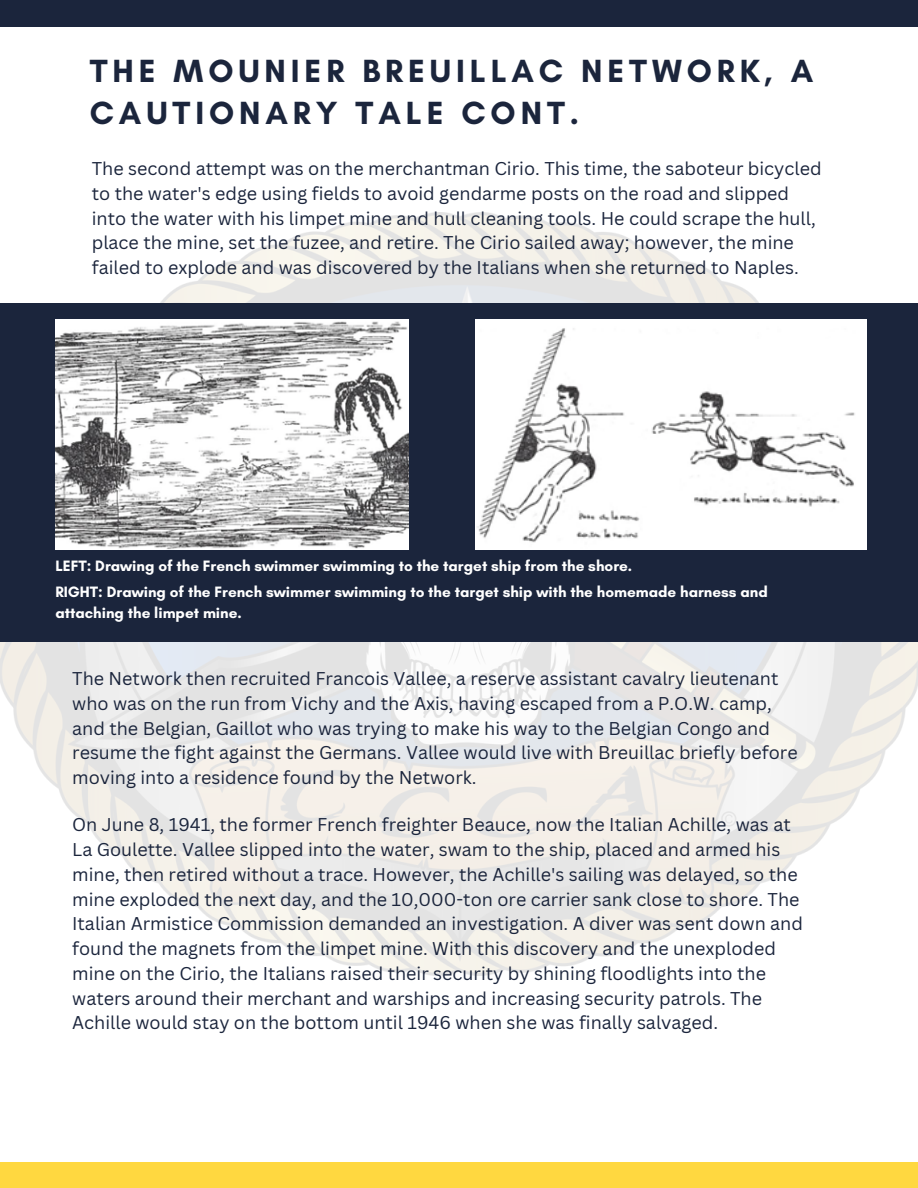
<style>
.page{position:relative;width:918px;height:1188px;background:#fff}
.page>*{position:absolute;margin:0;border:0;box-sizing:border-box;transform-origin:0 0}
.t1{font:700 32.7px/41.2px "Glacial Indifference";letter-spacing:.15em;color:#1b253c}
.t2{font:18px/24.8px "Canva Sans";color:#1b253c}
.t3{font:700 15.3px/21.3px "Glacial Indifference";color:#fff}
</style>
<div class="page">
<div style="left:0;top:0;width:918px;height:26px;background:#1b253c"></div>
<div style="left:0;top:1163px;width:918px;height:25px;background:#ffd840"></div>
<img style="left:0;top:213px;width:918px;height:762px">
<div style="left:0;top:304px;width:918px;height:338px;background:#1b253c"></div>
<img style="left:55px;top:319px;width:354px;height:231px">
<img style="left:475px;top:319px;width:392px;height:231px">
<h2 class="t1" style="left:90px;top:50px;width:725px">THE MOUNIER BREUILLAC NETWORK, A<br>CAUTIONARY TALE CONT.</h2>
<p class="t2" style="left:92px;top:156px;width:731px">The second attempt was on the merchantman Cirio. This time, the saboteur bicycled to the water's edge using fields to avoid gendarme posts on the road and slipped into the water with his limpet mine and hull cleaning tools. He could scrape the hull, place the mine, set the fuzee, and retire. The Cirio sailed away; however, the mine failed to explode and was discovered by the Italians when she returned to Naples.</p>
<p class="t3" style="left:55px;top:555px;width:578px">LEFT: Drawing of the French swimmer swimming to the target ship from the shore.</p>
<h2 class="t3" style="left:55px;top:581px;width:714px">RIGHT: Drawing of the French swimmer swimming to the target ship with the homemade harness and attaching the limpet mine.</h2>
<p class="t2" style="left:72px;top:666px;width:727px">The Network then recruited Francois Vallee, a reserve assistant cavalry lieutenant who was on the run from Vichy and the Axis, having escaped from a P.O.W. camp, and the Belgian, Gaillot who was trying to make his way to the Belgian Congo and resume the fight against the Germans. Vallee would live with Breuillac briefly before moving into a residence found by the Network.</p>
<p class="t2" style="left:72px;top:812px;width:732px">On June 8, 1941, the former French freighter Beauce, now the Italian Achille, was at La Goulette. Vallee slipped into the water, swam to the ship, placed and armed his mine, then retired without a trace. However, the Achille's sailing was delayed, so the mine exploded the next day, and the 10,000-ton ore carrier sank close to shore. The Italian Armistice Commission demanded an investigation. A diver was sent down and found the magnets from the limpet mine. With this discovery and the unexploded mine on the Cirio, the Italians raised their security by shining floodlights into the waters around their merchant and warships and increasing security patrols. The Achille would stay on the bottom until 1946 when she was finally salvaged.</p>
</div>
